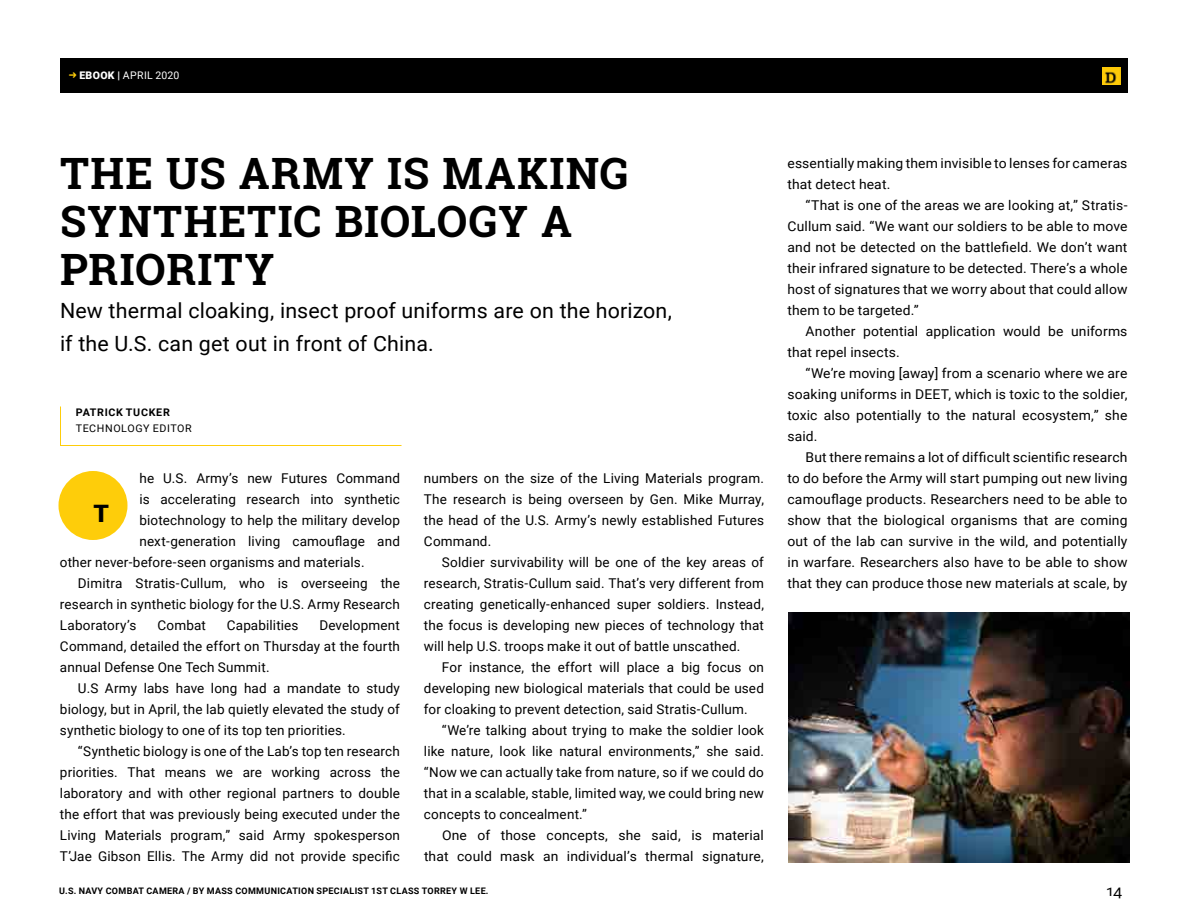
<style>
.page{position:relative;width:1188px;height:918px;background:#fff}
.page>*{position:absolute;margin:0;border:0;box-sizing:border-box;transform-origin:0 0}
.t1{font:700 43.2px/48px "Roboto Slab";letter-spacing:.03em;color:#000}
.t2{font:900 24px "Roboto";color:#000}
.t3{font:21px/33px "Roboto";letter-spacing:.005em;color:#000}
.t4{font:700 15px "Roboto";letter-spacing:.035em;color:#fff}
.t5{font:15px "Roboto";color:#000}
.t6{font:13.5px/21px "Roboto";letter-spacing:.01em;color:#000;text-align:justify}
.t7{font:10.5px "Roboto";letter-spacing:.055em;color:#000}
.t8{font:10.5px "Roboto";letter-spacing:.035em;color:#fff}
.t9{font:700 10.5px "Roboto";letter-spacing:.06em;color:#000}
.t10{font:700 9px "Roboto";letter-spacing:.035em;color:#000}
.s1{font-weight:900}
</style>
<div class="page">
<div style="left:60px;top:58px;width:1068px;height:35px;background:#000"></div>
<img style="left:1102px;top:68px;width:19px;height:17px">
<div style="left:58px;top:471px;width:70px;height:69px;background:#fecd0a;border-radius:50%"></div>
<svg style="left:60px;top:406px;width:342px;height:40px"></svg>
<img style="left:788px;top:612px;width:341px;height:251px">
<p class="t4" style="left:99px;top:66px;width:139px">SECURITY REPORT</p>
<p class="t8" style="left:79px;top:68px;width:101px"><span class="s1">EBOOK |</span> APRIL 2020</p>
<h1 class="t1" style="left:60px;top:149px;width:570px">THE US ARMY IS MAKING<br>SYNTHETIC BIOLOGY A<br>PRIORITY</h1>
<h3 class="t3" style="left:60px;top:293px;width:613px">New thermal cloaking, insect proof uniforms are on the horizon, if the U.S. can get out in front of China.</h3>
<p class="t9" style="left:76px;top:405px;width:95px">PATRICK TUCKER</p>
<p class="t7" style="left:76px;top:421px;width:118px">TECHNOLOGY EDITOR</p>
<p class="t6" style="left:140px;top:467px;width:262px">he U.S. Army’s new Futures Command</p>
<p class="t6" style="left:140px;top:488px;width:262px">is accelerating research into synthetic</p>
<p class="t6" style="left:140px;top:509px;width:262px">biotechnology to help the military develop</p>
<p class="t6" style="left:140px;top:530px;width:262px">next-generation living camouflage and</p>
<p class="t6" style="left:60px;top:551px;width:306px">other never-before-seen organisms and materials.</p>
<p class="t6" style="left:78px;top:572px;width:324px">Dimitra Stratis-Cullum, who is overseeing the</p>
<p class="t6" style="left:60px;top:593px;width:342px">research in synthetic biology for the U.S. Army Research</p>
<p class="t6" style="left:60px;top:614px;width:78px">Laboratory’s</p>
<p class="t6" style="left:157px;top:614px;width:50px">Combat</p>
<p class="t6" style="left:227px;top:614px;width:73px">Capabilities</p>
<h2 class="t2" style="left:93px;top:497px;width:17px">T</h2>
<p class="t6" style="left:60px;top:614px;width:342px;text-indent:259px">Development Command, detailed the effort on Thursday at the fourth annual Defense One Tech Summit.</p>
<p class="t6" style="left:60px;top:677px;width:341px;text-indent:18px">U.S Army labs have long had a mandate to study biology, but in April, the lab quietly elevated the study of synthetic biology to one of its top ten priorities.</p>
<p class="t6" style="left:60px;top:740px;width:342px;text-indent:18px">“Synthetic biology is one of the Lab’s top ten research priorities. That means we are working across the laboratory and with other regional partners to double the effort that was previously being executed under the Living Materials program,” said Army spokesperson T’Jae Gibson Ellis. The Army did not provide specific</p>
<p class="t6" style="left:424px;top:467px;width:342px">numbers on the size of the Living Materials program.<br>The research is being overseen by Gen. Mike Murray, the head of the U.S. Army’s newly established Futures Command.</p>
<p class="t6" style="left:424px;top:551px;width:342px;text-indent:18px">Soldier survivability will be one of the key areas of research, Stratis-Cullum said. That’s very different from creating genetically-enhanced super soldiers. Instead, the focus is developing new pieces of technology that will help U.S. troops make it out of battle unscathed.</p>
<p class="t6" style="left:424px;top:656px;width:342px;text-indent:18px">For instance, the effort will place a big focus on developing new biological materials that could be used for cloaking to prevent detection, said Stratis-Cullum.</p>
<p class="t6" style="left:424px;top:719px;width:342px;text-indent:18px">“We’re talking about trying to make the soldier look like nature, look like natural environments,” she said. “Now we can actually take from nature, so if we could do that in a scalable, stable, limited way, we could bring new concepts to concealment.”</p>
<p class="t6" style="left:424px;top:824px;width:342px;text-align:right">One of those concepts, she said, is material that could mask an individual’s thermal signature,</p>
<p class="t10" style="left:59px;top:884px;width:431px">U.S. NAVY COMBAT CAMERA / BY MASS COMMUNICATION SPECIALIST 1ST CLASS TORREY W LEE.</p>
<p class="t6" style="left:788px;top:152px;width:341px">essentially making them invisible to lenses for cameras that detect heat.</p>
<p class="t6" style="left:788px;top:194px;width:342px;text-indent:18px">“That is one of the areas we are looking at,” Stratis-Cullum said. “We want our soldiers to be able to move and not be detected on the battlefield. We don’t want their infrared signature to be detected. There’s a whole host of signatures that we worry about that could allow them to be targeted.”</p>
<p class="t6" style="left:788px;top:320px;width:342px;text-indent:18px">Another potential application would be uniforms that repel insects.</p>
<p class="t6" style="left:788px;top:362px;width:342px;text-indent:18px">“We’re moving [away] from a scenario where we are soaking uniforms in DEET, which is toxic to the soldier, toxic also potentially to the natural ecosystem,” she said.</p>
<p class="t6" style="left:788px;top:446px;width:342px;text-indent:18px">But there remains a lot of difficult scientific research to do before the Army will start pumping out new living camouflage products. Researchers need to be able to show that the biological organisms that are coming out of the lab can survive in the wild, and potentially in warfare. Researchers also have to be able to show that they can produce those new materials at scale, by</p>
<p class="t5" style="left:1106px;top:880px;width:18px">14</p>
</div>
